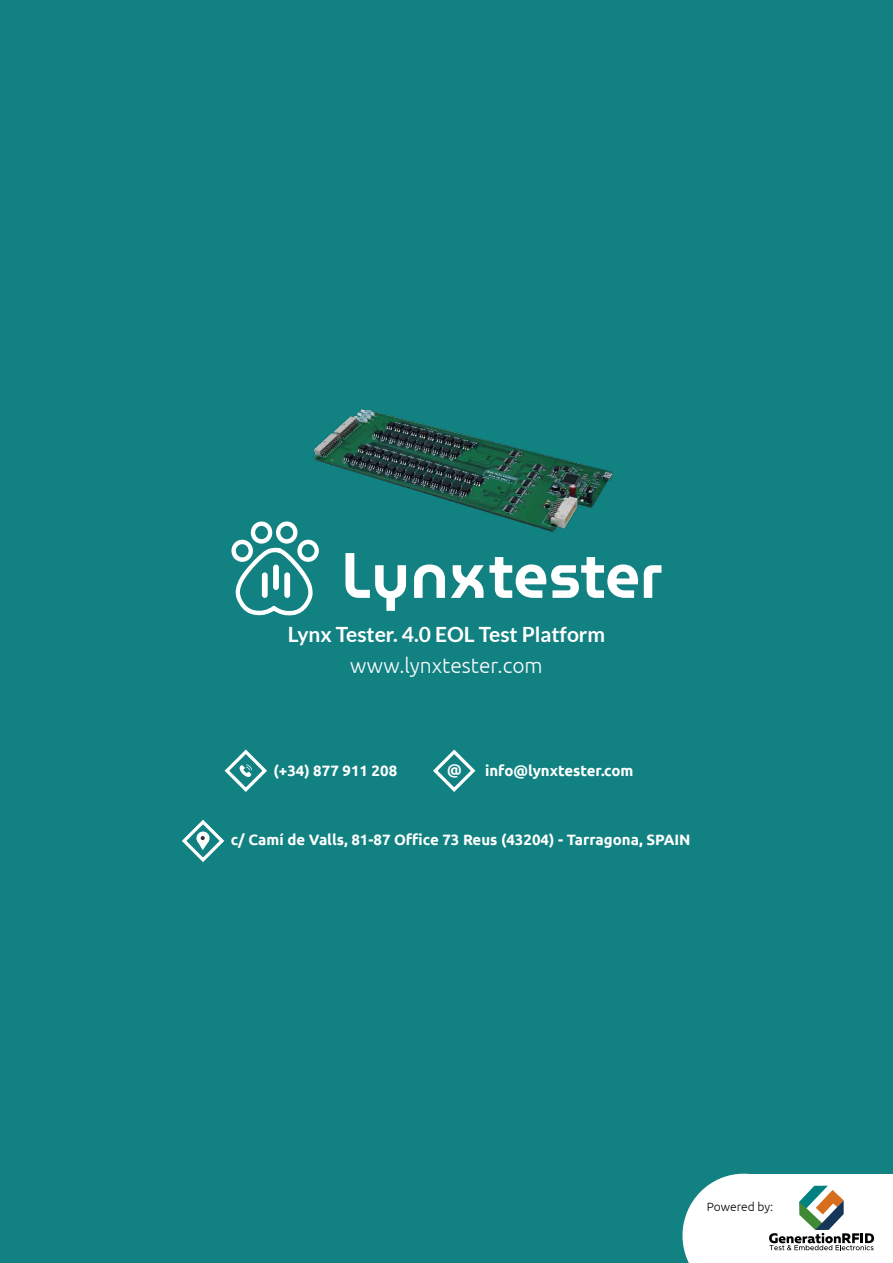
<style>
.page{position:relative;width:893px;height:1263px;background:#128182}
.page>*{position:absolute;margin:0;border:0;box-sizing:border-box;transform-origin:0 0}
.t1{font:700 21px "Lato";color:#fff}
.t2{font:300 21px "Ubuntu";color:#fff}
.t3{font:700 15px "Ubuntu";color:#fff}
.t4{font:300 12px "Ubuntu";color:#000}
</style>
<div class="page">
<svg style="left:433px;top:749px;width:43px;height:43px"></svg>
<svg style="left:224px;top:749px;width:43px;height:43px"></svg>
<svg style="left:182px;top:819px;width:43px;height:43px"></svg>
<div style="left:745px;top:1174px;width:148px;height:88px;background:#fff"></div>
<svg style="left:682px;top:1174px;width:192px;height:89px"></svg>
<svg style="left:345px;top:568px;width:61px;height:43px"></svg>
<svg style="left:414px;top:568px;width:31px;height:30px"></svg>
<svg style="left:451px;top:564px;width:187px;height:34px"></svg>
<svg style="left:644px;top:565px;width:17px;height:33px"></svg>
<svg style="left:231px;top:521px;width:82px;height:95px"></svg>
<div style="left:273px;top:564px;width:6px;height:26px;background:#fff;border-radius:3px"></div>
<div style="left:284px;top:572px;width:6px;height:26px;background:#fff;border-radius:3px"></div>
<div style="left:262px;top:572px;width:6px;height:26px;background:#fff;border-radius:3px"></div>
<img style="left:281px;top:409px;width:336px;height:159px">
<h1 class="t1" style="left:288px;top:622px;width:319px">Lynx Tester. 4.0 EOL Test Platform</h1>
<h1 class="t2" style="left:350px;top:653px;width:194px">www.lynxtester.com</h1>
<p class="t3" style="left:273px;top:762px;width:125px">(+34) 877 911 208</p>
<p class="t3" style="left:447px;top:760px;width:16px">@</p>
<p class="t3" style="left:485px;top:762px;width:150px">info@lynxtester.com</p>
<p class="t3" style="left:231px;top:831px;width:461px">c/ Camí de Valls, 81-87 Office 73 Reus (43204) - Tarragona, SPAIN</p>
<p class="t4" style="left:707px;top:1200px;width:68px">Powered by:</p>
</div>
